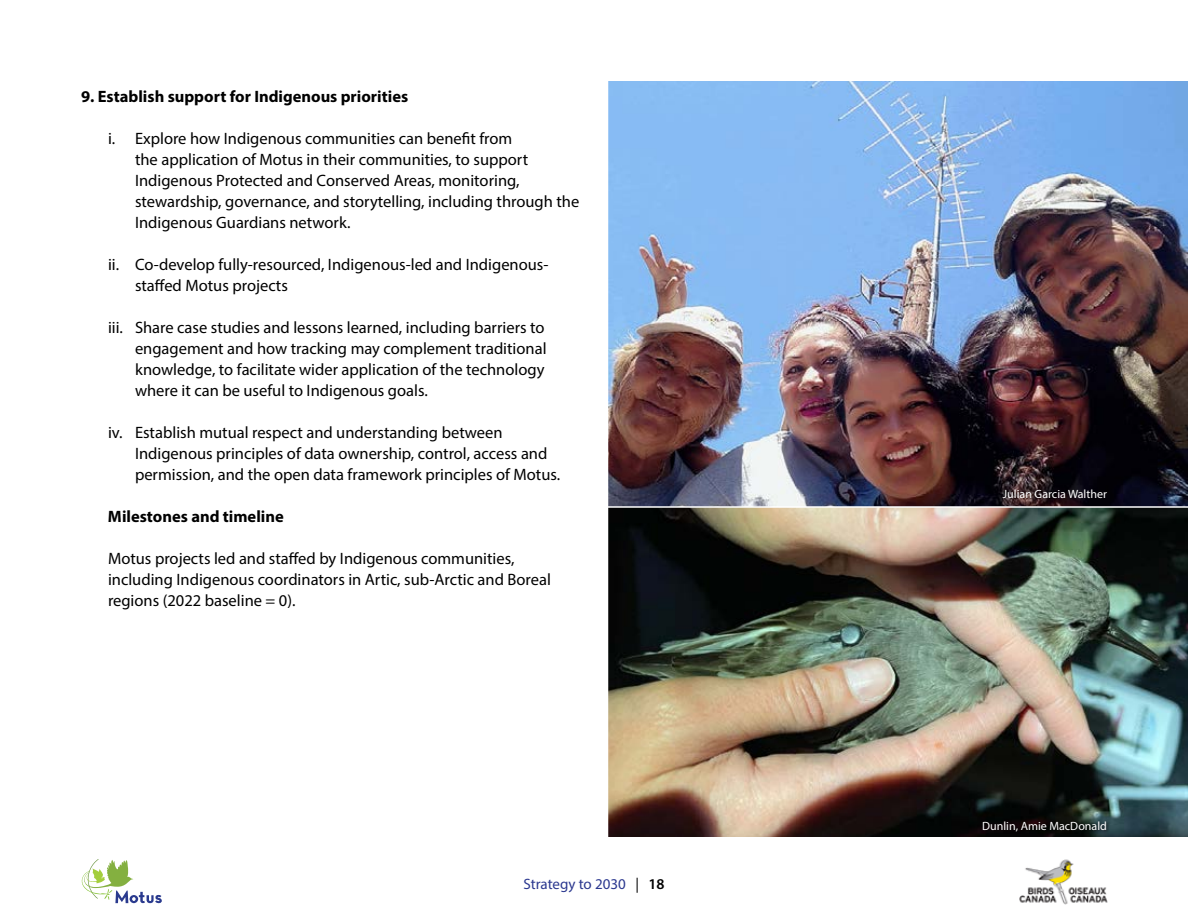
<style>
.page{position:relative;width:1188px;height:918px;background:#fff}
.page>*{position:absolute;margin:0;border:0;box-sizing:border-box;transform-origin:0 0}
.text-body{font:16.5px/21px "Myriad Pro";color:#000}
.title-objective{font:700 16.5px "Myriad Pro";color:#000}
.title_3{font:700 16.5px "Myriad Pro";color:#000}
.t1{font:15px "Myriad Pro";color:#2b388f}
.text-photo_credit{font:12px "Myriad Pro";color:#fff}
.s1{color:#000}
.s2{font-weight:600;color:#000}
</style>
<div class="page">
<svg style="left:81px;top:859px;width:81px;height:45px"></svg>
<img style="left:1019px;top:859px;width:89px;height:46px">
<img style="left:608px;top:81px;width:580px;height:756px">
<hr style="left:580px;top:506px;width:608px;height:2px;background:#fff">
<div style="left:981px;top:819px;width:129px;height:16px;background:#000;opacity:.75"></div>
<p class="title-objective" style="left:81px;top:86px;width:329px">9. Establish support for Indigenous priorities</p>
<p class="text-body" style="left:135px;top:128px;width:446px;text-indent:-27px">i. Explore how Indigenous communities can benefit from<br>the application of Motus in their communities, to support Indigenous Protected and Conserved Areas, monitoring, stewardship, governance, and storytelling, including through the Indigenous Guardians network.</p>
<p class="text-body" style="left:135px;top:254px;width:415px;text-indent:-27px">ii. Co-develop fully-resourced, Indigenous-led and Indigenous&shy;staffed Motus projects</p>
<p class="text-body" style="left:135px;top:317px;width:413px;text-indent:-27px">iii. Share case studies and lessons learned, including barriers to engagement and how tracking may complement traditional knowledge, to facilitate wider application of the technology where it can be useful to Indigenous goals.</p>
<p class="text-body" style="left:135px;top:422px;width:427px;text-indent:-27px">iv. Establish mutual respect and understanding between<br>Indigenous principles of data ownership, control, access and permission, and the open data framework principles of Motus.</p>
<p class="title_3" style="left:108px;top:506px;width:177px">Milestones and timeline</p>
<p class="text-body" style="left:108px;top:548px;width:444px">Motus projects led and staffed by Indigenous communities, including Indigenous coordinators in Artic, sub-Arctic and Boreal regions (2022 baseline = 0).</p>
<p class="t1" style="left:523px;top:875px;width:143px">Strategy to 2030 <span class="s1">|</span> <span class="s2">18</span></p>
<p class="text-photo_credit" style="left:1003px;top:487px;width:106px">Julian Garcia Walther</p>
<p class="text-photo_credit" style="left:982px;top:818px;width:126px">Dunlin, Amie MacDonald</p>
</div>
